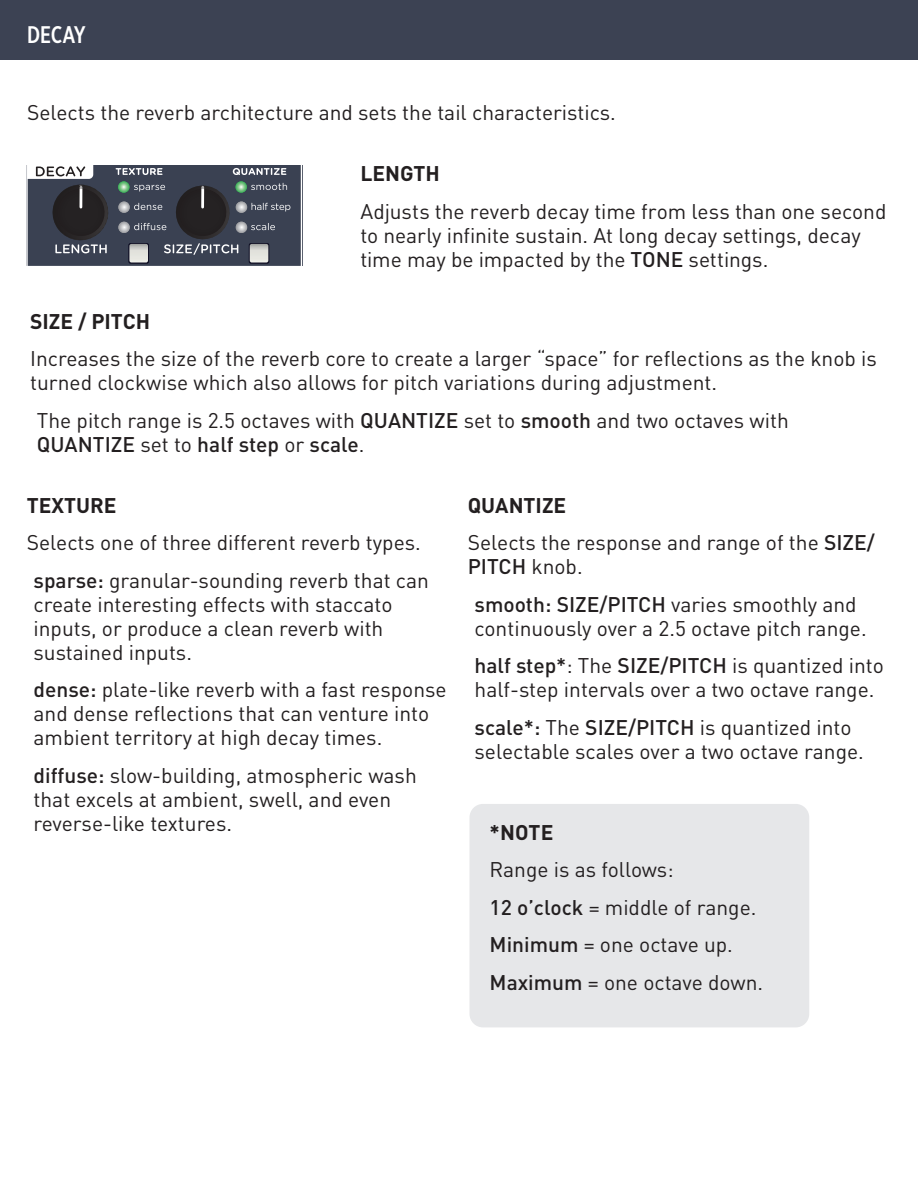
<style>
.page{position:relative;width:918px;height:1188px;background:#fff}
.page>*{position:absolute;margin:0;border:0;box-sizing:border-box;transform-origin:0 0}
.t1{font:500 24px "Gotham X Narrow";letter-spacing:-.005em;color:#fff}
.t2{font:21px/24px "DINOT";color:#231f20}
.t3{font:700 21px "DINOT";color:#231f20}
.s1{font-weight:500}
</style>
<div class="page">
<svg style="left:27px;top:165px;width:274px;height:101px;background:#4b505b"></svg>
<div style="left:0;top:0;width:918px;height:60px;background:#3c4253"></div>
<div style="left:470px;top:804px;width:339px;height:223px;background:#e6e7e9;border-radius:14px"></div>
<p class="t1" style="left:27px;top:20px;width:60px">DECAY</p>
<p class="t2" style="left:27px;top:100px;width:590px">Selects the reverb architecture and sets the tail characteristics.</p>
<p class="t3" style="left:360px;top:160px;width:81px">LENGTH</p>
<p class="t2" style="left:360px;top:199px;width:528px">Adjusts the reverb decay time from less than one second to nearly infinite sustain. At long decay settings, decay time may be impacted by the <span class="s1">TONE</span> settings.</p>
<p class="t3" style="left:30px;top:307px;width:122px">SIZE / PITCH</p>
<p class="t2" style="left:30px;top:346px;width:848px">Increases the size of the reverb core to create a larger “space” for reflections as the knob is turned clockwise which also allows for pitch variations during adjustment.</p>
<p class="t2" style="left:37px;top:408px;width:753px">The pitch range is 2.5 octaves with <span class="s1">QUANTIZE</span> set to <span class="s1">smooth</span> and two octaves with<br><span class="s1">QUANTIZE</span> set to <span class="s1">half step</span> or <span class="s1">scale</span>.</p>
<p class="t3" style="left:27px;top:491px;width:91px">TEXTURE</p>
<p class="t2" style="left:27px;top:530px;width:396px">Selects one of three different reverb types.</p>
<p class="t2" style="left:34px;top:568px;width:397px"><span class="s1">sparse:</span> granular-sounding reverb that can create interesting effects with staccato inputs, or produce a clean reverb with sustained inputs.</p>
<p class="t2" style="left:34px;top:677px;width:415px"><span class="s1">dense:</span> plate-like reverb with a fast response and dense reflections that can venture into ambient territory at high decay times.</p>
<p class="t2" style="left:34px;top:763px;width:385px"><span class="s1">diffuse:</span> slow-building, atmospheric wash that excels at ambient, swell, and even reverse-like textures.</p>
<p class="t3" style="left:468px;top:491px;width:100px">QUANTIZE</p>
<p class="t2" style="left:468px;top:530px;width:409px">Selects the response and range of the <span class="s1">SIZE/<br>PITCH</span> knob.</p>
<p class="t2" style="left:475px;top:592px;width:394px"><span class="s1">smooth: SIZE/PITCH</span> varies smoothly and continuously over a 2.5 octave pitch range.</p>
<p class="t2" style="left:475px;top:653px;width:411px"><span class="s1">half step*</span>: The <span class="s1">SIZE/PITCH</span> is quantized into half-step intervals over a two octave range.</p>
<p class="t2" style="left:475px;top:715px;width:391px"><span class="s1">scale*:</span> The <span class="s1">SIZE/PITCH</span> is quantized into selectable scales over a two octave range.</p>
<p class="t3" style="left:490px;top:818px;width:65px">*NOTE</p>
<p class="t2" style="left:490px;top:857px;width:185px">Range is as follows:</p>
<p class="t2" style="left:490px;top:895px;width:268px"><span class="s1">12 o’clock</span> = middle of range.</p>
<p class="t2" style="left:490px;top:932px;width:245px"><span class="s1">Minimum</span> = one octave up.</p>
<p class="t2" style="left:490px;top:970px;width:275px"><span class="s1">Maximum</span> = one octave down.</p>
</div>
